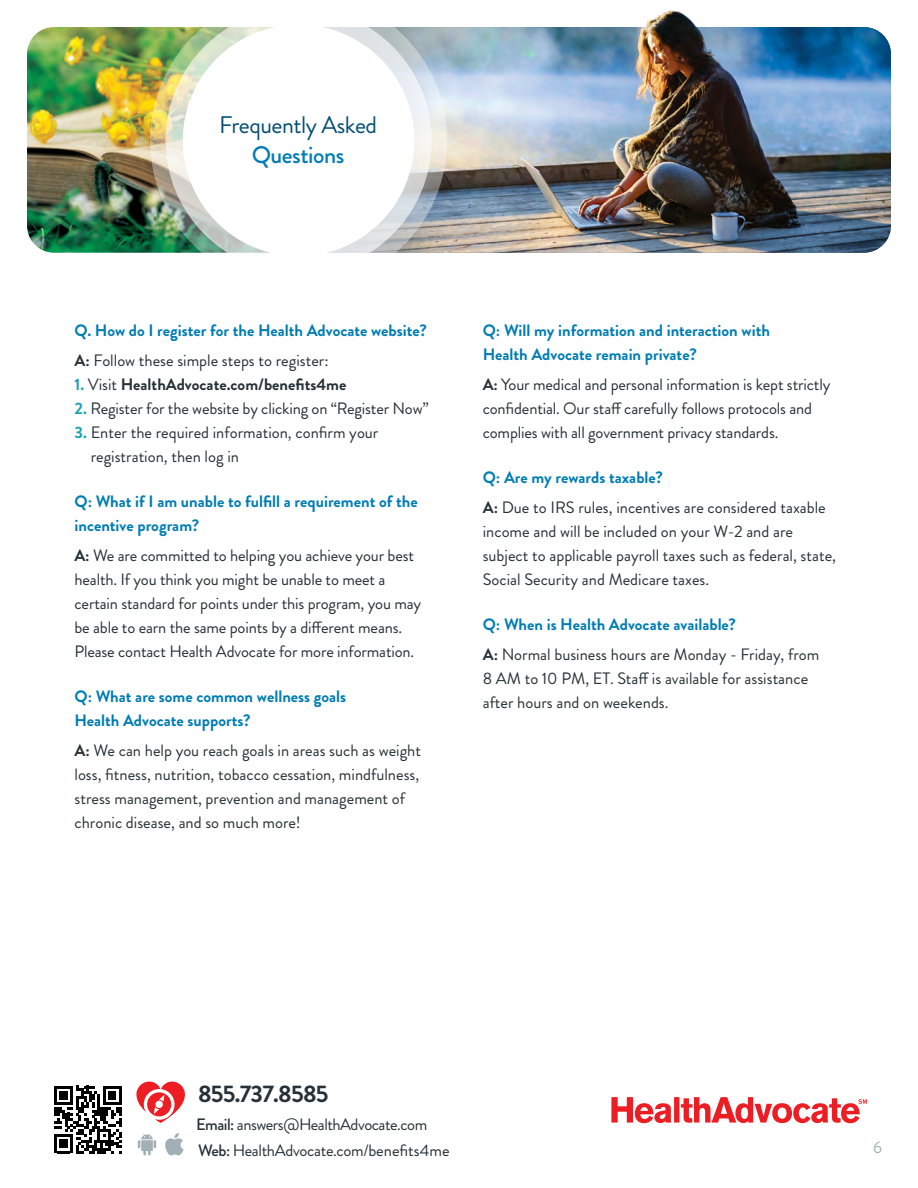
<style>
.page{position:relative;width:918px;height:1188px;background:#fff}
.page>*{position:absolute;margin:0;border:0;box-sizing:border-box;transform-origin:0 0}
.t1{font:24px "Brandon Grotesque";letter-spacing:-.02em;color:#045073}
.t2{font:700 24px "Brandon Grotesque";letter-spacing:-.03em;color:#273137}
.t3{font:500 24px "Brandon Grotesque";letter-spacing:-.02em;color:#007db4}
.t4{font:16.5px/24px "Brandon Grotesque";letter-spacing:-.005em;color:#273137}
.t5{font:700 16.5px/24px "Brandon Grotesque";color:#007db4}
.t6{font:16.5px/26.5px "Brandon Grotesque";letter-spacing:-.025em;color:#273137}
.t7{font:700 16.5px "Brandon Grotesque";color:#273137}
.t8{font:16.5px "Brandon Grotesque";color:#a2afb6}
.s1{color:#273137}
.s2{font-weight:400;color:#273137}
.s3{color:#18a2b4}
.s4{font-weight:400}
.s5{font-weight:700;color:#18a2b4}
.s6{font-weight:700}
.s7{font-weight:700;color:#007db4}
.s8{font-weight:500}
</style>
<div class="page">
<img style="left:27px;top:27px;width:123px;height:226px">
<img style="left:447px;top:27px;width:444px;height:226px">
<img style="left:150px;top:27px;width:297px;height:226px">
<img style="left:166px;top:27px;width:266px;height:226px">
<div style="left:183px;top:25px;width:231px;height:231px;background:#fff;border-radius:50%"></div>
<img style="left:621px;top:0;width:105px;height:54px;border-radius:27px">
<svg style="left:611px;top:1097px;width:256px;height:26px"></svg>
<svg style="left:165px;top:1133px;width:19px;height:22px"></svg>
<svg style="left:138px;top:1133px;width:18px;height:22px"></svg>
<svg style="left:136px;top:1082px;width:49px;height:41px"></svg>
<svg style="left:54px;top:1086px;width:68px;height:67px"></svg>
<h1 class="t1" style="left:219px;top:108px;width:159px">Frequently Asked</h1>
<h1 class="t3" style="left:252px;top:138px;width:94px">Questions</h1>
<p class="t5" style="left:75px;top:315px;width:354px;line-height:30.8px">Q. How do I register for the Health Advocate website?<br><span class="s1">A:</span> <span class="s2">Follow these simple steps to register:</span></p>
<p class="t7" style="left:75px;top:373px;width:273px"><span class="s3">1.</span> <span class="s4">Visit</span> HealthAdvocate.com/benefits4me</p>
<p class="t4" style="left:75px;top:397px;width:356px"><span class="s5">2.</span> Register for the website by clicking on “Register Now”</p>
<p class="t4" style="left:91px;top:421px;width:289px;text-indent:-16px"><span class="s5">3.</span> Enter the required information, confirm your registration, then log in</p>
<p class="t5" style="left:75px;top:489px;width:345px">Q: What if I am unable to fulfill a requirement of the incentive program?</p>
<p class="t4" style="left:75px;top:544px;width:348px"><span class="s6">A:</span> We are committed to helping you achieve your best health. If you think you might be unable to meet a certain standard for points under this program, you may be able to earn the same points by a different means.<br>Please contact Health Advocate for more information.</p>
<p class="t5" style="left:75px;top:684px;width:273px">Q: What are some common wellness goals<br>Health Advocate supports?</p>
<p class="t4" style="left:75px;top:739px;width:348px"><span class="s6">A:</span> We can help you reach goals in areas such as weight loss, fitness, nutrition, tobacco cessation, mindfulness, stress management, prevention and management of chronic disease, and so much more!</p>
<p class="t5" style="left:483px;top:318px;width:289px">Q: Will my information and interaction with<br>Health Advocate remain private?</p>
<p class="t4" style="left:483px;top:373px;width:349px"><span class="s6">A:</span> Your medical and personal information is kept strictly confidential. Our staff carefully follows protocols and complies with all government privacy standards.</p>
<p class="t4" style="left:483px;top:462px;width:345px;line-height:30.8px"><span class="s7">Q: Are my rewards taxable?<br></span><span class="s6">A:</span> Due to IRS rules, incentives are considered taxable</p>
<p class="t4" style="left:483px;top:520px;width:355px">income and will be included on your W-2 and are subject to applicable payroll taxes such as federal, state,<br>Social Security and Medicare taxes.</p>
<p class="t4" style="left:483px;top:609px;width:338px;line-height:30.8px"><span class="s7">Q: When is Health Advocate available?<br></span><span class="s6">A:</span> Normal business hours are Monday - Friday, from</p>
<p class="t4" style="left:483px;top:667px;width:327px">8 AM to 10 PM, ET. Staff is available for assistance after hours and on weekends.</p>
<h1 class="t2" style="left:198px;top:1077px;width:132px">855.737.8585</h1>
<p class="t6" style="left:196px;top:1111px;width:255px"><span class="s8">Email:</span> answers@HealthAdvocate.com<br><span class="s8">Web:</span> HealthAdvocate.com/benefits4me</p>
<p class="t8" style="left:873px;top:1136px;width:10px">6</p>
</div>
